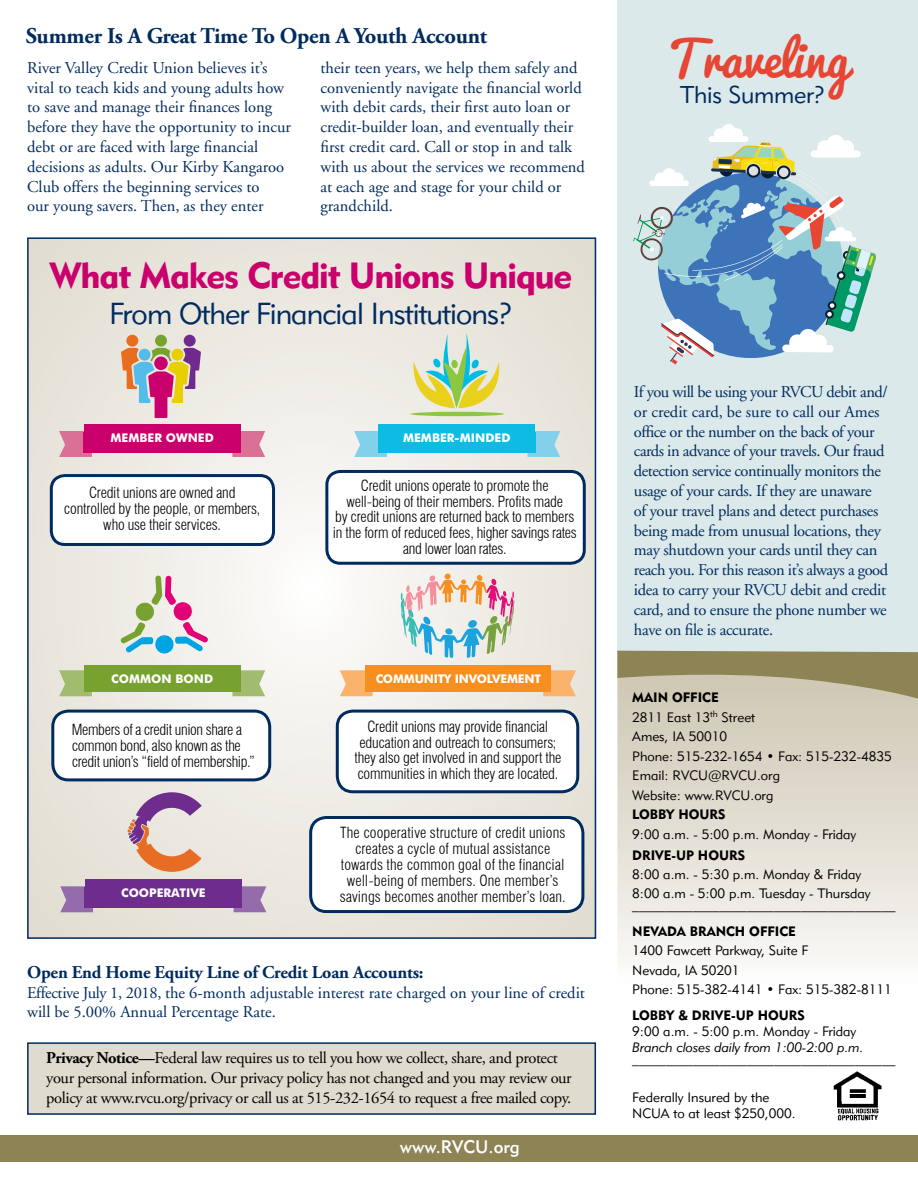
<style>
.page{position:relative;width:918px;height:1188px;background:#fff}
.page>*{position:absolute;margin:0;border:0;box-sizing:border-box;transform-origin:0 0}
.t1{font:48px "Pacifico";letter-spacing:-.01em;color:#e64633}
.t2{font:36px "Geometric 415 BT Black A";letter-spacing:-.03em;color:#ca006c}
.t3{font:30px "Geometric 415 BT Lite A";letter-spacing:-.03em;color:#002b5f}
.t4{font:24px "Geometric 415 BT Lite A";letter-spacing:-.01em;color:#002b5f}
.t5{font:700 22.5px "Adobe Garamond Pro";letter-spacing:-.01em;color:#002b5f}
.t6{font:700 18px "Adobe Garamond Pro";letter-spacing:-.01em;color:#002b5f}
.t7{font:18px "Geometric 415 BT Medium A";color:#fff}
.t8{font:16.5px/19.8px "Adobe Garamond";color:#002b5f}
.t9{font:16.5px/19.8px "Adobe Garamond";letter-spacing:-.02em;color:#002b5f}
.t10{font:16.5px/19.8px "Adobe Garamond Pro";letter-spacing:-.025em;color:#000}
.t11{font:300 condensed 15px/15.8px "Swiss 721 BT";letter-spacing:-.01em;color:#000;text-align:center}
.t12{font:300 condensed 15px/15.8px "Swiss 721 BT";letter-spacing:.01em;color:#000;text-align:center}
.t13{font:13.5px/19.5px "Geometric 415 BT Lite A";color:#000}
.t14{font:13.5px "Geometric 415 BT Black A";color:#000}
.t15{font:13.5px "Geometric 415 BT Lite Italic A";color:#000}
.t16{font:700 12px "Futura BT";color:#fff}
.t17{font:700 12px "Futura BT";letter-spacing:-.02em;color:#fff}
.s1{font-weight:700}
</style>
<div class="page">
<svg style="left:617px;top:748px;width:301px;height:215px"></svg>
<div style="left:617px;top:0;width:301px;height:672px;background:#dbe9ea"></div>
<div style="left:0;top:1135px;width:918px;height:27px;background:#8d8355"></div>
<svg style="left:617px;top:651px;width:301px;height:97px"></svg>
<img style="left:833px;top:1071px;width:49px;height:50px">
<svg style="left:30px;top:240px;width:563px;height:696px"></svg>
<div style="left:337px;top:711px;width:241px;height:81px;background:#fff;border-radius:16px"></div>
<div style="left:336px;top:710px;width:243px;height:83px;border:3px solid #002b5f;border-radius:16px"></div>
<div style="left:53px;top:711px;width:217px;height:69px;background:#fff;border-radius:16px"></div>
<div style="left:51px;top:710px;width:220px;height:71px;border:3px solid #002b5f;border-radius:16px"></div>
<div style="left:27px;top:1042px;width:569px;height:73px;background:#e0dbcf;border:2px solid #002b5f"></div>
<div style="left:51px;top:476px;width:223px;height:68px;background:#fff;border-radius:14px"></div>
<div style="left:50px;top:474px;width:225px;height:72px;border:3px solid #002b5f;border-radius:14px"></div>
<div style="left:327px;top:471px;width:257px;height:92px;background:#fff;border-radius:14px"></div>
<div style="left:325px;top:470px;width:261px;height:95px;border:3px solid #002b5f;border-radius:14px"></div>
<svg style="left:232px;top:431px;width:33px;height:26px"></svg>
<svg style="left:59px;top:431px;width:33px;height:26px"></svg>
<div style="left:84px;top:424px;width:156px;height:27px;background:#ca006c"></div>
<div style="left:83px;top:432px;width:158px;height:21px;background:#ca006c"></div>
<svg style="left:528px;top:431px;width:32px;height:26px"></svg>
<svg style="left:354px;top:431px;width:33px;height:26px"></svg>
<div style="left:379px;top:424px;width:156px;height:27px;background:#0ebce3"></div>
<div style="left:378px;top:432px;width:158px;height:21px;background:#0ebce3"></div>
<svg style="left:232px;top:670px;width:33px;height:26px"></svg>
<svg style="left:59px;top:670px;width:33px;height:26px"></svg>
<svg style="left:234px;top:886px;width:32px;height:26px"></svg>
<svg style="left:60px;top:886px;width:33px;height:26px"></svg>
<div style="left:85px;top:879px;width:156px;height:27px;background:#6e2c8d"></div>
<div style="left:85px;top:888px;width:157px;height:20px;background:#6e2c8d"></div>
<svg style="left:543px;top:670px;width:33px;height:26px"></svg>
<svg style="left:340px;top:670px;width:33px;height:26px"></svg>
<div style="left:366px;top:665px;width:185px;height:27px;background:#f78f20"></div>
<div style="left:311px;top:817px;width:272px;height:95px;background:#fff;border-radius:16px"></div>
<div style="left:309px;top:816px;width:275px;height:97px;border:3px solid #002b5f;border-radius:16px"></div>
<svg style="left:633px;top:124px;width:243px;height:241px"></svg>
<div style="left:155px;top:335px;width:12px;height:12px;background:#78a22f;border-radius:50%"></div>
<div style="left:184px;top:335px;width:12px;height:12px;background:#6e2a8d;border-radius:50%"></div>
<div style="left:126px;top:335px;width:12px;height:12px;background:#e86d1f;border-radius:50%"></div>
<svg style="left:121px;top:348px;width:80px;height:70px"></svg>
<hr style="left:411px;top:412px;width:93px;height:4px;background:#8dc640;border-radius:50%">
<svg style="left:412px;top:333px;width:90px;height:75px"></svg>
<svg style="left:121px;top:576px;width:87px;height:78px"></svg>
<div style="left:84px;top:665px;width:156px;height:27px;background:#78a22f"></div>
<svg style="left:401px;top:574px;width:114px;height:84px"></svg>
<svg style="left:128px;top:792px;width:74px;height:80px"></svg>
<h3 class="t5" style="left:26px;top:23px;width:463px">Summer Is A Great Time To Open A Youth Account</h3>
<p class="t8" style="left:27px;top:58px;width:265px">River Valley Credit Union believes it’s vital to teach kids and young adults how to save and manage their finances long before they have the opportunity to incur debt or are faced with large financial decisions as adults. Our Kirby Kangaroo Club offers the beginning services to<br>our young savers. Then, as they enter</p>
<p class="t8" style="left:320px;top:58px;width:266px">their teen years, we help them safely and conveniently navigate the financial world with debit cards, their first auto loan or credit-builder loan, and eventually their first credit card. Call or stop in and talk with us about the services we recommend at each age and stage for your child or grandchild.</p>
<h2 class="t2" style="left:50px;top:253px;width:524px">What Makes Credit Unions Unique</h2>
<h3 class="t3" style="left:109px;top:295px;width:405px">From Other Financial Institutions?</h3>
<p class="t16" style="left:111px;top:430px;width:105px">MEMBER OWNED</p>
<p class="t16" style="left:403px;top:430px;width:109px">MEMBER-MINDED</p>
<p class="t11" style="left:64px;top:485px;width:198px">Credit unions are owned and controlled by the people, or members, who use their services.</p>
<p class="t16" style="left:111px;top:671px;width:93px">COMMON BOND</p>
<p class="t11" style="left:72px;top:722px;width:185px;text-align:left">Members of a credit union share a common bond, also known as the credit union’s “field of membership.”</p>
<p class="t16" style="left:121px;top:886px;width:84px">COOPERATIVE</p>
<p class="t11" style="left:333px;top:478px;width:245px">Credit unions operate to promote the well-being of their members. Profits made<br>by credit unions are returned back to members in the form of reduced fees, higher savings rates and lower loan rates.</p>
<p class="t17" style="left:376px;top:671px;width:167px">COMMUNITY INVOLVEMENT</p>
<p class="t11" style="left:354px;top:718px;width:209px">Credit unions may provide financial education and outreach to consumers; they also get involved in and support the communities in which they are located.</p>
<p class="t12" style="left:340px;top:825px;width:227px">The cooperative structure of credit unions creates a cycle of mutual assistance towards the common goal of the financial well-being of members. One member’s savings becomes another member’s loan.</p>
<p class="t6" style="left:27px;top:962px;width:398px">Open End Home Equity Line of Credit Loan Accounts:</p>
<p class="t8" style="left:27px;top:983px;width:559px">Effective July 1, 2018, the 6-month adjustable interest rate charged on your line of credit will be 5.00% Annual Percentage Rate.</p>
<p class="t10" style="left:46px;top:1049px;width:527px"><span class="s1">Privacy Notice—</span>Federal law requires us to tell you how we collect, share, and protect your personal information. Our privacy policy has not changed and you may review our policy at www.rvcu.org/privacy or call us at 515-232-1654 to request a free mailed copy.</p>
<p class="t7" style="left:400px;top:1135px;width:121px">www.RVCU.org</p>
<h1 class="t1" style="left:667px;top:17px;width:185px">Traveling</h1>
<h3 class="t4" style="left:680px;top:80px;width:146px">This Summer?</h3>
<p class="t9" style="left:634px;top:382px;width:256px">If you will be using your RVCU debit and/ or credit card, be sure to call our Ames office or the number on the back of your cards in advance of your travels. Our fraud detection service continually monitors the usage of your cards. If they are unaware of your travel plans and detect purchases being made from unusual locations, they may shutdown your cards until they can reach you. For this reason it’s always a good idea to carry your RVCU debit and credit card, and to ensure the phone number we have on file is accurate.</p>
<p class="t14" style="left:632px;top:689px;width:88px">MAIN OFFICE</p>
<p class="t13" style="left:632px;top:707px;width:261px">2811 East 13<sup>th</sup> Street<br>Ames, IA 50010<br>Phone: 515-232-1654 • Fax: 515-232-4835<br>Email: RVCU@RVCU.org<br>Website: www.RVCU.org</p>
<p class="t14" style="left:632px;top:806px;width:95px">LOBBY HOURS</p>
<p class="t13" style="left:632px;top:824px;width:226px">9:00 a.m. - 5:00 p.m. Monday - Friday</p>
<p class="t14" style="left:632px;top:847px;width:114px">DRIVE-UP HOURS</p>
<p class="t13" style="left:632px;top:864px;width:240px">8:00 a.m. - 5:30 p.m. Monday &amp; Friday<br>8:00 a.m - 5:00 p.m. Tuesday - Thursday</p>
<p class="t13" style="left:632px;top:894px;width:265px">_______________________________________</p>
<p class="t14" style="left:632px;top:923px;width:165px">NEVADA BRANCH OFFICE</p>
<p class="t13" style="left:632px;top:941px;width:261px">1400 Fawcett Parkway, Suite F<br>Nevada, IA 50201<br>Phone: 515-382-4141 • Fax: 515-382-8111</p>
<p class="t14" style="left:632px;top:1007px;width:174px">LOBBY &amp; DRIVE-UP HOURS</p>
<p class="t13" style="left:632px;top:1022px;width:226px">9:00 a.m. - 5:00 p.m. Monday - Friday</p>
<p class="t15" style="left:632px;top:1039px;width:233px">Branch closes daily from 1:00-2:00 p.m.</p>
<p class="t13" style="left:632px;top:1048px;width:265px">_______________________________________</p>
<p class="t13" style="left:632px;top:1089px;width:165px;line-height:16.2px">Federally Insured by the<br>NCUA to at least $250,000.</p>
</div>
